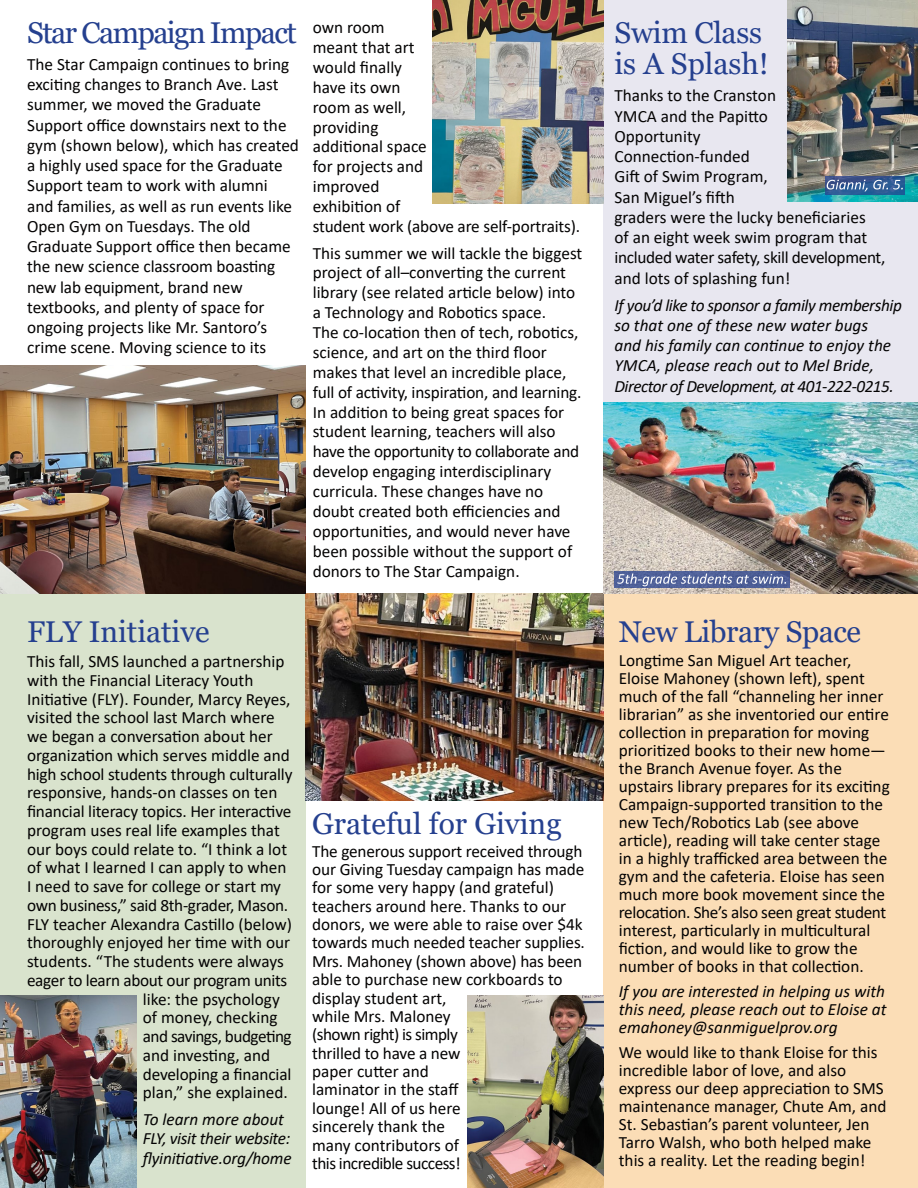
<style>
.page{position:relative;width:918px;height:1188px;background:#fff}
.page>*{position:absolute;margin:0;border:0;box-sizing:border-box;transform-origin:0 0}
.t1{font:30px/31.5px "Georgia";letter-spacing:-.01em;color:#25408f}
.t2{font:30px "Georgia";letter-spacing:-.05em;color:#25408f}
.t3{font:17.25px/20.2px "Calibri";color:#040303}
.t4{font:italic 17.25px/20.2px "Calibri";color:#040303}
.t5{font:17.25px "Calibri";letter-spacing:-.02em;color:#040303}
.t6{font:17.25px "Calibri";letter-spacing:-.03em;color:#040303}
</style>
<div class="page">
<div style="left:604px;top:594px;width:314px;height:594px;background:#fbddb6"></div>
<div style="left:0;top:594px;width:306px;height:594px;background:#d9e3cd"></div>
<div style="left:604px;top:0;width:314px;height:594px;background:#e8e7f0"></div>
<img style="left:306px;top:594px;width:298px;height:206px">
<img style="left:0;top:365px;width:306px;height:229px">
<img style="left:432px;top:0;width:172px;height:204px">
<img style="left:604px;top:403px;width:314px;height:191px">
<img style="left:787px;top:0;width:131px;height:202px">
<img style="left:468px;top:995px;width:136px;height:193px">
<img style="left:0;top:995px;width:136px;height:193px">
<svg style="left:825px;top:176px;width:79px;height:19px"></svg>
<svg style="left:615px;top:571px;width:175px;height:17px"></svg>
<svg style="left:827px;top:180px;width:76px;height:12px"></svg>
<svg style="left:617px;top:573px;width:169px;height:13px;background:#727fac"></svg>
<h1 class="t2" style="left:27px;top:14px;width:271px">Star Campaign Impact</h1>
<p class="t3" style="left:27px;top:54px;width:273px">The Star Campaign continues to bring exciting changes to Branch Ave. Last summer, we moved the Graduate Support office downstairs next to the gym (shown below), which has created a highly used space for the Graduate Support team to work with alumni<br>and families, as well as run events like Open Gym on Tuesdays. The old Graduate Support office then became the new science classroom boasting new lab equipment, brand new textbooks, and plenty of space for ongoing projects like Mr. Santoro’s crime scene. Moving science to its</p>
<p class="t3" style="left:313px;top:17px;width:269px;line-height:19.8px">own room<br>meant that art<br>would finally<br>have its own<br>room as well,<br>providing<br>additional space<br>for projects and<br>improved<br>exhibition of<br>student work (above are self-portraits).</p>
<p class="t3" style="left:313px;top:242px;width:271px">This summer we will tackle the biggest project of all–converting the current library (see related article below) into a Technology and Robotics space.<br>The co-location then of tech, robotics, science, and art on the third floor makes that level an incredible place, full of activity, inspiration, and learning.<br>In addition to being great spaces for student learning, teachers will also have the opportunity to collaborate and develop engaging interdisciplinary curricula. These changes have no doubt created both efficiencies and opportunities, and would never have been possible without the support of donors to The Star Campaign.</p>
<h1 class="t1" style="left:27px;top:616px;width:184px">FLY Initiative</h1>
<p class="t3" style="left:27px;top:651px;width:259px">This fall, SMS launched a partnership</p>
<p class="t3" style="left:27px;top:670px;width:228px">with the Financial Literacy Youth</p>
<p class="t3" style="left:27px;top:688px;width:265px">Initiative (FLY). Founder, Marcy Reyes,</p>
<p class="t3" style="left:27px;top:707px;width:249px">visited the school last March where</p>
<p class="t3" style="left:27px;top:726px;width:247px">we began a conversation about her</p>
<p class="t3" style="left:27px;top:745px;width:264px">organization which serves middle and</p>
<p class="t3" style="left:27px;top:763px;width:267px">high school students through culturally</p>
<p class="t3" style="left:27px;top:782px;width:252px">responsive, hands-on classes on ten</p>
<p class="t3" style="left:27px;top:801px;width:266px">financial literacy topics. Her interactive</p>
<p class="t3" style="left:27px;top:820px;width:254px">program uses real life examples that</p>
<p class="t3" style="left:27px;top:838px;width:262px">our boys could relate to. “I think a lot</p>
<p class="t3" style="left:27px;top:857px;width:261px">of what I learned I can apply to when</p>
<p class="t3" style="left:27px;top:876px;width:256px">I need to save for college or start my</p>
<p class="t5" style="left:27px;top:893px;width:263px">own business,” said 8th-grader, Mason.</p>
<p class="t3" style="left:27px;top:913px;width:266px">FLY teacher Alexandra Castillo (below)</p>
<p class="t3" style="left:27px;top:932px;width:265px">thoroughly enjoyed her time with our</p>
<p class="t3" style="left:27px;top:951px;width:258px">students. “The students were always</p>
<p class="t5" style="left:27px;top:968px;width:262px">eager to learn about our program units</p>
<p class="t3" style="left:143px;top:988px;width:139px">like: the psychology</p>
<p class="t3" style="left:143px;top:1007px;width:136px">of money, checking</p>
<p class="t6" style="left:143px;top:1024px;width:150px">and savings, budgeting</p>
<p class="t3" style="left:143px;top:1045px;width:129px">and investing, and</p>
<p class="t3" style="left:143px;top:1063px;width:150px">developing a financial</p>
<p class="t3" style="left:143px;top:1082px;width:146px">plan,” she explained.</p>
<p class="t4" style="left:143px;top:1108px;width:150px;line-height:19.5px">To learn more about<br>FLY, visit their website: flyinitiative.org/home</p>
<h1 class="t1" style="left:312px;top:808px;width:251px">Grateful for Giving</h1>
<p class="t3" style="left:312px;top:841px;width:274px;line-height:18.3px">The generous support received through our Giving Tuesday campaign has made for some very happy (and grateful) teachers around here. Thanks to our donors, we were able to raise over $4k towards much needed teacher supplies.<br>Mrs. Mahoney (shown above) has been able to purchase new corkboards to display student art,<br>while Mrs. Maloney<br>(shown right) is simply<br>thrilled to have a new<br>paper cutter and<br>laminator in the staff<br>lounge! All of us here<br>sincerely thank the<br>many contributors of<br>this incredible success!</p>
<h1 class="t1" style="left:615px;top:17px;width:156px">Swim Class is A Splash!</h1>
<p class="t3" style="left:615px;top:85px;width:272px">Thanks to the Cranston<br>YMCA and the Papitto<br>Opportunity<br>Connection-funded<br>Gift of Swim Program,<br>San Miguel’s fifth<br>graders were the lucky beneficiaries<br>of an eight week swim program that included water safety, skill development, and lots of splashing fun!</p>
<p class="t4" style="left:615px;top:294px;width:289px">If you’d like to sponsor a family membership so that one of these new water bugs<br>and his family can continue to enjoy the YMCA, please reach out to Mel Bride, Director of Development, at 401-222-0215.</p>
<h1 class="t1" style="left:619px;top:616px;width:244px">New Library Space</h1>
<p class="t3" style="left:619px;top:651px;width:272px;line-height:18px">Longtime San Miguel Art teacher, Eloise Mahoney (shown left), spent much of the fall “channeling her inner librarian” as she inventoried our entire collection in preparation for moving prioritized books to their new home— the Branch Avenue foyer. As the upstairs library prepares for its exciting Campaign-supported transition to the new Tech/Robotics Lab (see above article), reading will take center stage in a highly trafficked area between the gym and the cafeteria. Eloise has seen much more book movement since the relocation. She’s also seen great student interest, particularly in multicultural fiction, and would like to grow the number of books in that collection.</p>
<p class="t4" style="left:619px;top:982px;width:269px;line-height:18px;text-align:justify">If you are interested in helping us with this need, please reach out to Eloise at emahoney@sanmiguelprov.org</p>
<p class="t3" style="left:619px;top:1043px;width:269px;line-height:18px">We would like to thank Eloise for this incredible labor of love, and also express our deep appreciation to SMS maintenance manager, Chute Am, and St. Sebastian’s parent volunteer, Jen Tarro Walsh, who both helped make this a reality. Let the reading begin!</p>
</div>
